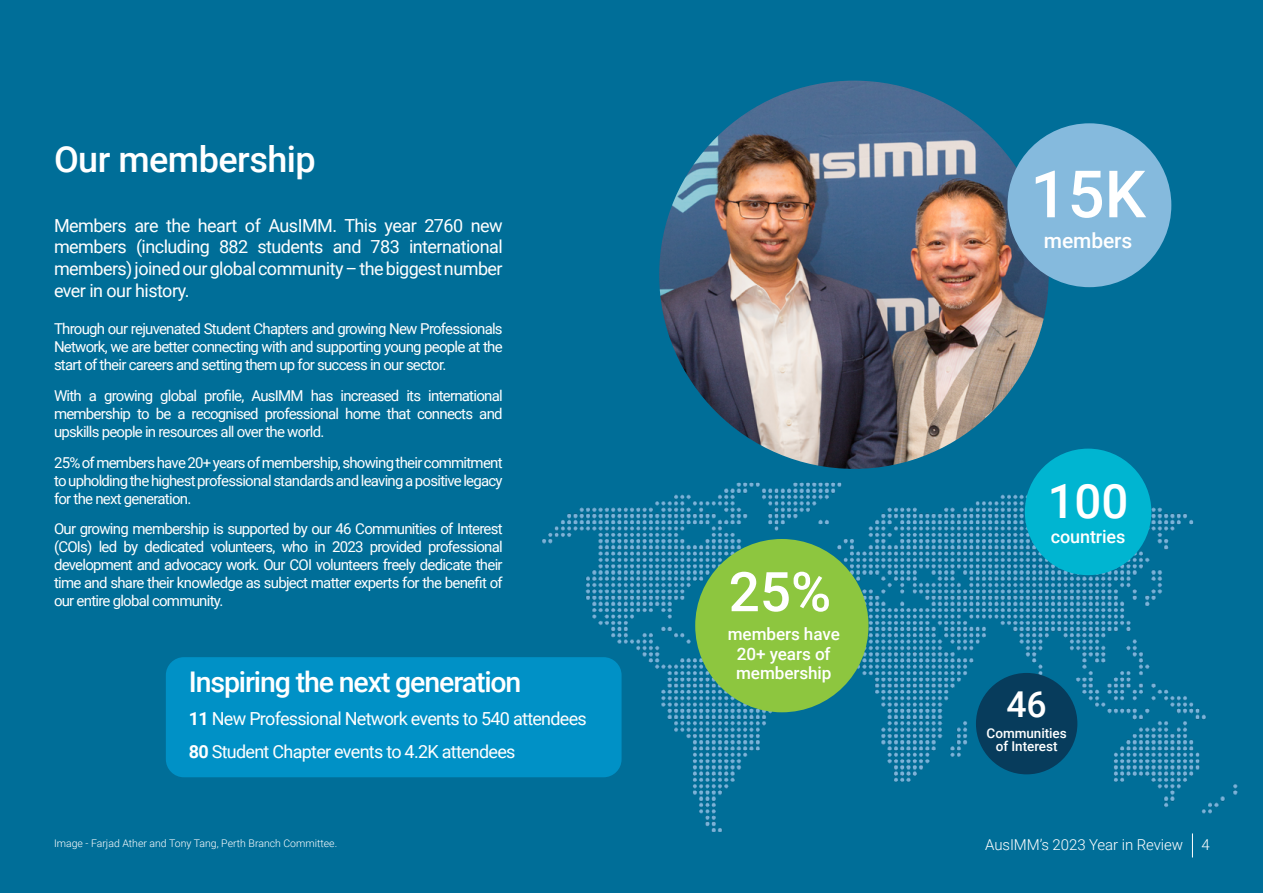
<style>
.page{position:relative;width:1263px;height:893px;background:#006e98}
.page>*{position:absolute;margin:0;border:0;box-sizing:border-box;transform-origin:0 0}
.t1{font:500 65.4px "Roboto";color:#fff}
.t2{font:500 54.75px "Roboto";color:#fff}
.t3{font:500 47.4px "Roboto";color:#fff}
.t4{font:500 36px "Roboto";letter-spacing:-.015em;color:#fff}
.t5{font:500 35.55px "Roboto";color:#fff}
.t6{font:500 28.5px "Roboto";letter-spacing:-.04em;color:#fff}
.t7{font:500 21px "Roboto";letter-spacing:-.005em;color:#fff}
.t8{font:18px/21.8px "Roboto";letter-spacing:-.04em;color:#fff;text-align:justify}
.t9{font:500 18px "Roboto";letter-spacing:-.005em;color:#fff}
.t10{font:500 17.1px/19.4px "Roboto";letter-spacing:-.005em;color:#fff;text-align:center}
.t11{font:15px/18px "Roboto";letter-spacing:-.05em;color:#fff;text-align:justify}
.t12{font:300 15px "Roboto";letter-spacing:-.005em;color:#fff}
.t13{font:500 13.5px/12.6px "Roboto";letter-spacing:-.005em;color:#fff;text-align:center}
.t14{font:300 10.5px "Roboto";color:#fff}
.s1{font-weight:700}
</style>
<div class="page">
<img style="left:447px;top:419px;width:816px;height:447px">
<div style="left:1025px;top:449px;width:126px;height:126px;background:#00b5d1;border-radius:50%"></div>
<div style="left:166px;top:657px;width:455px;height:120px;background:#0091c6;border-radius:18px"></div>
<div style="left:695px;top:539px;width:173px;height:173px;background:#8dc63f;border-radius:50%"></div>
<img style="left:659px;top:81px;width:390px;height:388px">
<div style="left:1007px;top:123px;width:164px;height:164px;background:#85badd;border-radius:50%"></div>
<div style="left:976px;top:673px;width:101px;height:101px;background:#073c5c;border-radius:50%"></div>
<h3 class="t4" style="left:54px;top:134px;width:263px">Our membership</h3>
<p class="t8" style="left:54px;top:214px;width:450px">Members are the heart of AusIMM. This year 2760 new members (including 882 students and 783 international members) joined our global community – the biggest number ever in our history.</p>
<p class="t11" style="left:54px;top:319px;width:450px">Through our rejuvenated Student Chapters and growing New Professionals Network, we are better connecting with and supporting young people at the start of their careers and setting them up for success in our sector.</p>
<p class="t11" style="left:54px;top:386px;width:450px">With a growing global profile, AusIMM has increased its international membership to be a recognised professional home that connects and upskills people in resources all over the world.</p>
<p class="t11" style="left:54px;top:453px;width:450px">25% of members have 20+ years of membership, showing their commitment to upholding the highest professional standards and leaving a positive legacy for the next generation.</p>
<p class="t11" style="left:54px;top:519px;width:450px">Our growing membership is supported by our 46 Communities of Interest (COIs) led by dedicated volunteers, who in 2023 provided professional development and advocacy work. Our COI volunteers freely dedicate their time and share their knowledge as subject matter experts for the benefit of our entire global community.</p>
<p class="t9" style="left:1051px;top:524px;width:76px">countries</p>
<h1 class="t1" style="left:1030px;top:148px;width:117px">15K</h1>
<h3 class="t7" style="left:1044px;top:225px;width:90px">members</h3>
<h3 class="t3" style="left:1048px;top:468px;width:82px">100</h3>
<h2 class="t2" style="left:729px;top:553px;width:104px">25%</h2>
<h3 class="t6" style="left:189px;top:662px;width:334px">Inspiring the next generation</h3>
<p class="t8" style="left:189px;top:702px;width:399px;line-height:32.2px"><span class="s1">11</span> New Professional Network events to 540 attendees<br><span class="s1">80</span> Student Chapter events to 4.2K attendees</p>
<p class="t14" style="left:54px;top:836px;width:285px">Image - Farjad Ather and Tony Tang, Perth Branch Committee.</p>
<p class="t10" style="left:728px;top:624px;width:114px">members have<br>20+ years of membership</p>
<h3 class="t5" style="left:1006px;top:679px;width:42px">46</h3>
<p class="t13" style="left:987px;top:727px;width:82px">Communities of Interest</p>
<p class="t12" style="left:985px;top:834px;width:226px">AusIMM’s 2023 Year in Review 4</p>
</div>
